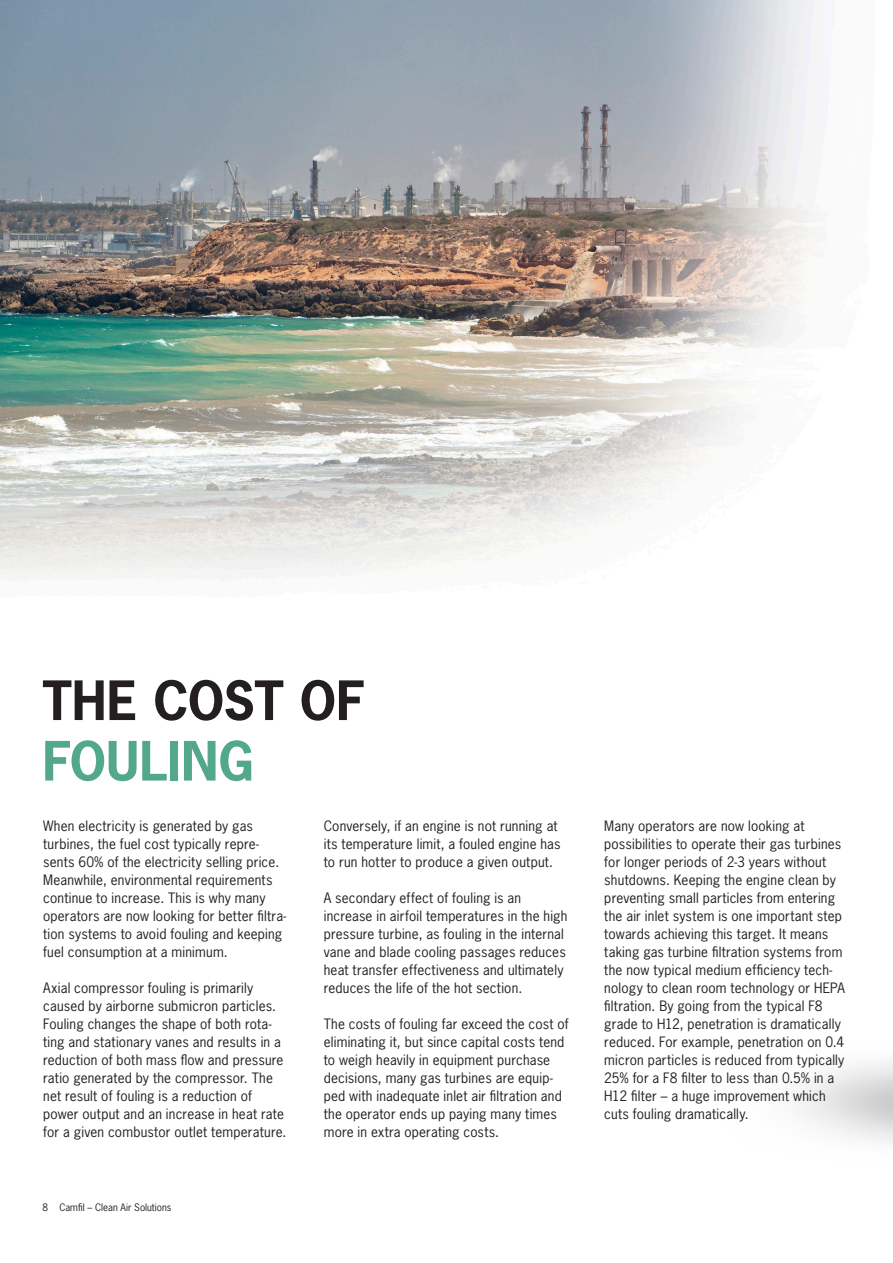
<style>
.page{position:relative;width:893px;height:1263px;background:#fff}
.page>*{position:absolute;margin:0;border:0;box-sizing:border-box;transform-origin:0 0}
.t1{font:700 51px/60.4px "News Gothic Std";color:#231f20}
.t2{font:13.5px/18px "News Gothic Std";letter-spacing:.015em;color:#231f20}
.t3{font:9.75px "News Gothic Std";color:#231f20}
.s1{color:#53a88b}
</style>
<div class="page">
<img style="left:0;top:0;width:814px;height:576px">
<p class="t1" style="left:43px;top:670px;width:324px">THE COST OF<br><span class="s1">FOULING</span></p>
<p class="t2" style="left:43px;top:817px;width:245px">When electricity is generated by gas turbines, the fuel cost typically repre&shy;sents 60% of the electricity selling price.<br>Meanwhile, environmental requirements continue to increase. This is why many operators are now looking for better filtra&shy;tion systems to avoid fouling and keeping fuel consumption at a minimum.</p>
<p class="t2" style="left:43px;top:979px;width:245px">Axial compressor fouling is primarily caused by airborne submicron particles.<br>Fouling changes the shape of both rota&shy;ting and stationary vanes and results in a reduction of both mass flow and pressure ratio generated by the compressor. The net result of fouling is a reduction of power output and an increase in heat rate for a given combustor outlet temperature.</p>
<p class="t2" style="left:324px;top:817px;width:238px">Conversely, if an engine is not running at its temperature limit, a fouled engine has to run hotter to produce a given output.</p>
<p class="t2" style="left:324px;top:889px;width:245px">A secondary effect of fouling is an increase in airfoil temperatures in the high pressure turbine, as fouling in the internal vane and blade cooling passages reduces heat transfer effectiveness and ultimately reduces the life of the hot section.</p>
<p class="t2" style="left:324px;top:1015px;width:247px">The costs of fouling far exceed the cost of eliminating it, but since capital costs tend to weigh heavily in equipment purchase decisions, many gas turbines are equip&shy;ped with inadequate inlet air filtration and the operator ends up paying many times more in extra operating costs.</p>
<p class="t3" style="left:43px;top:1201px;width:131px">8 Camfil – Clean Air Solutions</p>
<p class="t2" style="left:604px;top:817px;width:242px">Many operators are now looking at possibilities to operate their gas turbines for longer periods of 2-3 years without shutdowns. Keeping the engine clean by preventing small particles from entering the air inlet system is one important step towards achieving this target. It means taking gas turbine filtration systems from the now typical medium efficiency tech&shy;nology to clean room technology or HEPA filtration. By going from the typical F8 grade to H12, penetration is dramatically reduced. For example, penetration on 0.4 micron particles is reduced from typically 25% for a F8 filter to less than 0.5% in a H12 filter – a huge improvement which cuts fouling dramatically.</p>
</div>
